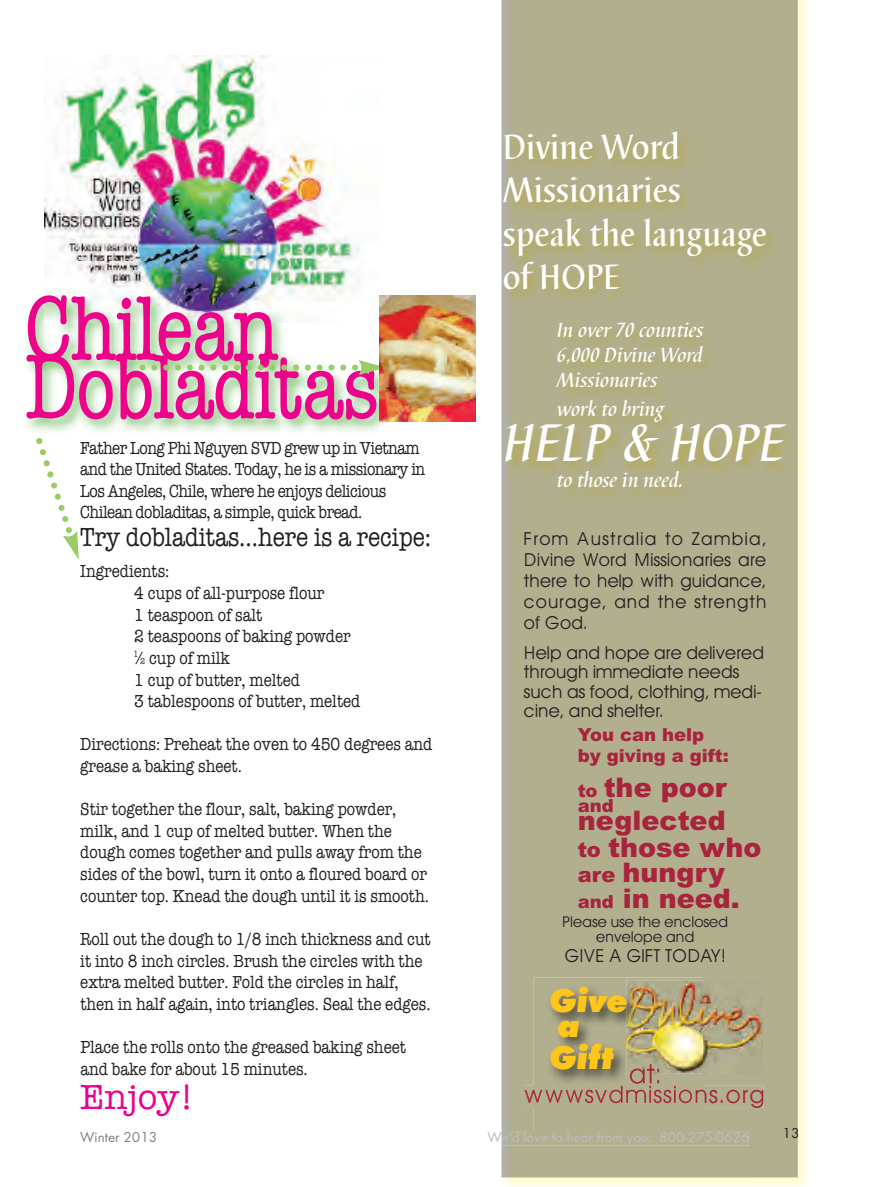
<style>
.page{position:relative;width:875px;height:1187px;background:#fff}
.page>*{position:absolute;margin:0;border:0;box-sizing:border-box;transform-origin:0 0}
.t1{font:condensed 94.5px "American Typewriter";letter-spacing:-.025em;color:#ed028c}
.t2{font:italic 500 54px "Barbedor EF";color:#fff;scale:.91 1}
.t3{font:500 36px/43.2px "Barbedor EF";color:#fff;scale:.91 1}
.t4{font:36px "American Typewriter";color:#ed028c}
.t5{font:italic 800 34.05px/24.8px "Futura T";color:#fec51b}
.t6{font:900 27px/26px "Arial";color:#a9233d}
.t7{font:27px "American Typewriter";color:#231f20;scale:.85 1}
.t8{font:italic 500 21px/25.2px "Barbedor EF";color:#fff;text-align:justify;scale:.91 1}
.t9{font:18px/21.6px "American Typewriter";color:#231f20;scale:.85 1}
.t10{font:18px/21px "Avant Garde";letter-spacing:-.03em;color:#231f20;text-align:justify}
.t11{font:18px/21.6px "American Typewriter";letter-spacing:-.03em;color:#231f20;scale:.85 1}
.t12{font:900 18px/21px "Arial";color:#a9233d}
.t13{font:15px "Futura T";color:#bcbdc0}
.t14{font:15px/15px "Avant Garde";letter-spacing:-.03em;color:#231f20;text-align:center}
.t15{font:15px "Futura T";color:#808285}
.t16{font:15px "Futura T";color:#231f20}
.s1{font-size:18px}
.s2{font-size:21px}
</style>
<div class="page">
<img style="left:501px;top:0;width:297px;height:1177px">
<div style="left:525px;top:1085px;width:238px;height:22px;background:#b2af8f"></div>
<img style="left:45px;top:56px;width:315px;height:206px">
<img style="left:26px;top:262px;width:450px;height:170px">
<svg style="left:36px;top:438px;width:43px;height:121px"></svg>
<svg style="left:140px;top:360px;width:239px;height:15px"></svg>
<img style="left:703px;top:979px;width:60px;height:93px">
<img style="left:534px;top:977px;width:169px;height:153px">
<img style="left:534px;top:1130px;width:169px;height:7px">
<img style="left:630px;top:1072px;width:29px;height:11px">
<img style="left:534px;top:1085px;width:169px;height:22px">
<img style="left:630px;top:1063px;width:29px;height:9px">
<img style="left:379px;top:295px;width:97px;height:126px">
<h1 class="t1" style="left:24px;top:257px;width:256px">Chilean</h1>
<h1 class="t1" style="left:24px;top:315px;width:358px">Dobladitas</h1>
<p class="t11" style="left:80px;top:436px;width:407px">Father Long Phi Nguyen SVD grew up in Vietnam and the United States. Today, he is a missionary in Los Angeles, Chile, where he enjoys delicious Chilean dobladitas, a simple, quick bread.</p>
<h3 class="t7" style="left:80px;top:516px;width:414px">Try dobladitas...here is a recipe:</h3>
<p class="t9" style="left:134px;top:560px;width:267px;text-indent:-54px">Ingredients:<br>4 cups of all-purpose flour<br>1 teaspoon of salt<br>2 teaspoons of baking powder ½ cup of milk<br>1 cup of butter, melted<br>3 tablespoons of butter, melted</p>
<p class="t9" style="left:80px;top:732px;width:416px">Directions: Preheat the oven to 450 degrees and grease a baking sheet.</p>
<p class="t9" style="left:80px;top:797px;width:412px">Stir together the flour, salt, baking powder, milk, and 1 cup of melted butter. When the dough comes together and pulls away from the sides of the bowl, turn it onto a floured board or counter top. Knead the dough until it is smooth.</p>
<p class="t9" style="left:80px;top:927px;width:414px">Roll out the dough to 1/8 inch thickness and cut it into 8 inch circles. Brush the circles with the extra melted butter. Fold the circles in half, then in half again, into triangles. Seal the edges.</p>
<p class="t9" style="left:80px;top:1035px;width:385px">Place the rolls onto the greased baking sheet and bake for about 15 minutes.</p>
<h3 class="t4" style="left:80px;top:1068px;width:116px">Enjoy!</h3>
<h3 class="t3" style="left:503px;top:125px;width:292px">Divine Word<br>Missionaries speak the language of HOPE</h3>
<p class="t8" style="left:557px;top:317px;width:162px">In over 70 counties 6,000 Divine Word Missionaries</p>
<p class="t8" style="left:557px;top:396px;width:119px">work to bring</p>
<h2 class="t2" style="left:503px;top:411px;width:311px">HELP &amp; HOPE</h2>
<p class="t8" style="left:557px;top:467px;width:141px">to those in need.</p>
<p class="t10" style="left:524px;top:527px;width:244px">From Australia to Zambia, Divine Word Missionaries are there to help with guidance, courage, and the strength of God.</p>
<p class="t10" style="left:524px;top:642px;width:242px;line-height:19.5px;text-align:left">Help and hope are delivered through immediate needs such as food, clothing, medi&shy;cine, and shelter.</p>
<p class="t12" style="left:578px;top:724px;width:152px">You can help by giving a gift:</p>
<h3 class="t6" style="left:578px;top:774px;width:151px"><span class="s1">to</span> the poor</h3>
<p class="t12" style="left:578px;top:794px;width:38px">and</p>
<h3 class="t6" style="left:578px;top:807px;width:185px">neglected<br><span class="s2">to</span> those who <span class="s2">are</span> hungry <span class="s1">and</span> in need.</h3>
<p class="t14" style="left:562px;top:914px;width:168px">Please use the enclosed envelope and</p>
<p class="t10" style="left:564px;top:944px;width:163px">GIVE A GIFT TODAY!</p>
<h3 class="t5" style="left:548px;top:987px;width:80px">Give a</h3>
<h3 class="t5" style="left:548px;top:1044px;width:66px">Gift</h3>
<p class="t15" style="left:80px;top:1127px;width:79px">Winter 2013</p>
<p class="t13" style="left:487px;top:1127px;width:264px">We'd love to hear from you: 800-275-0626</p>
<p class="t16" style="left:782px;top:1124px;width:19px">13</p>
</div>
